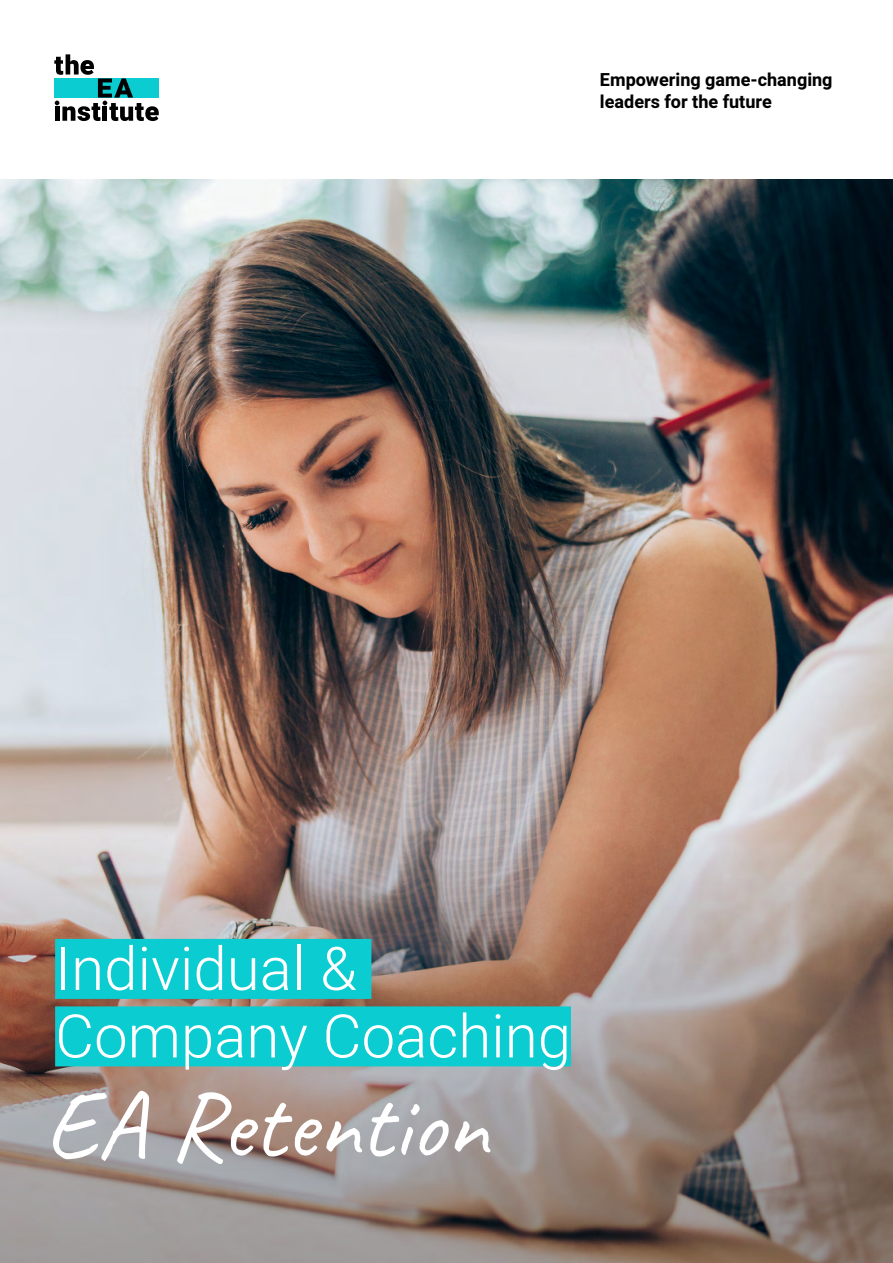
<style>
.page{position:relative;width:893px;height:1263px;background:#fff}
.page>*{position:absolute;margin:0;border:0;box-sizing:border-box;transform-origin:0 0}
.t1{font:97.5px "Caveat";color:#fff}
.t2{font:300 60px/67.5px "Heebo";color:#fff}
.t3{font:700 18px/21.6px "Heebo";color:#000}
</style>
<div class="page">
<img style="left:0;top:179px;width:893px;height:647px">
<img style="left:0;top:826px;width:893px;height:437px">
<svg style="left:54px;top:54px;width:105px;height:67px"></svg>
<div style="left:55px;top:939px;width:316px;height:60px;background:#0bccd1"></div>
<div style="left:55px;top:1006px;width:516px;height:60px;background:#0bccd1"></div>
<p class="t3" style="left:600px;top:70px;width:234px">Empowering game-changing leaders for the future</p>
<h2 class="t2" style="left:55px;top:934px;width:517px">Individual &amp;<br>Company Coaching</h2>
<h1 class="t1" style="left:45px;top:1063px;width:445px">EA Retention</h1>
</div>
